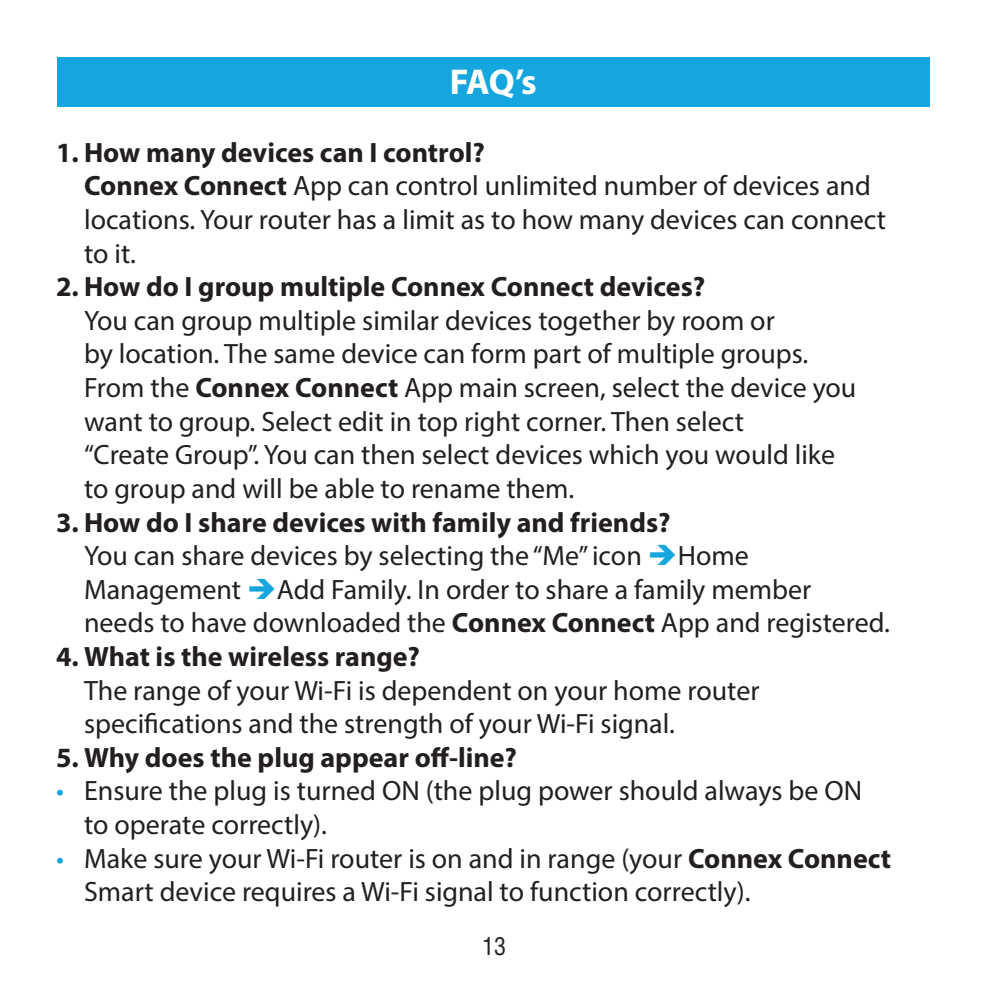
<style>
.page{position:relative;width:987px;height:987px;background:#fff}
.page>*{position:absolute;margin:0;border:0;box-sizing:border-box;transform-origin:0 0}
.t1{font:700 36px "Myriad Pro";color:#fff}
.t2{font:28px/33.6px "Myriad Pro";color:#231f20}
.t3{font:700 28px "Myriad Pro";color:#231f20}
.t4{font:condensed 24px "Helvetica LT Std";color:#231f20}
.s1{font-weight:700}
.s2{color:#16a6df}
</style>
<div class="page">
<div style="left:57px;top:57px;width:872px;height:50px;background:#16a6df"></div>
<p class="t1" style="left:449px;top:58px;width:88px">FAQ’s</p>
<p class="t2" style="left:84px;top:135px;width:803px;text-indent:-28px"><span class="s1">1. How many devices can I control?<br>Connex Connect</span> App can control unlimited number of devices and locations. Your router has a limit as to how many devices can connect to it.</p>
<p class="t3" style="left:56px;top:268px;width:650px">2. How do I group multiple Connex Connect devices?</p>
<p class="t2" style="left:84px;top:303px;width:773px">You can group multiple similar devices together by room or<br>by location. The same device can form part of multiple groups.<br>From the <span class="s1">Connex Connect</span> App main screen, select the device you want to group. Select edit in top right corner. Then select<br>“Create Group”. You can then select devices which you would like to group and will be able to rename them.</p>
<p class="t2" style="left:84px;top:505px;width:807px;text-indent:-28px"><span class="s1">3. How do I share devices with family and friends?<br></span>You can share devices by selecting the “Me” icon <span class="s2">➔</span>Home Management <span class="s2">➔</span>Add Family. In order to share a family member<br>needs to have downloaded the <span class="s1">Connex Connect</span> App and registered.</p>
<p class="t3" style="left:56px;top:638px;width:365px">4. What is the wireless range?</p>
<p class="t2" style="left:84px;top:673px;width:677px">The range of your Wi-Fi is dependent on your home router specifications and the strength of your Wi-Fi signal.</p>
<p class="t3" style="left:56px;top:739px;width:462px">5. Why does the plug appear off-line?</p>
<p class="t2" style="left:84px;top:773px;width:779px;text-indent:-28px"><span class="s2">•</span> Ensure the plug is turned ON (the plug power should always be ON to operate correctly).</p>
<p class="t2" style="left:84px;top:841px;width:808px;text-indent:-28px"><span class="s2">•</span> Make sure your Wi-Fi router is on and in range (your <span class="s1">Connex Connect<br></span>Smart device requires a Wi-Fi signal to function correctly).</p>
<p class="t4" style="left:482px;top:931px;width:25px">13</p>
</div>
